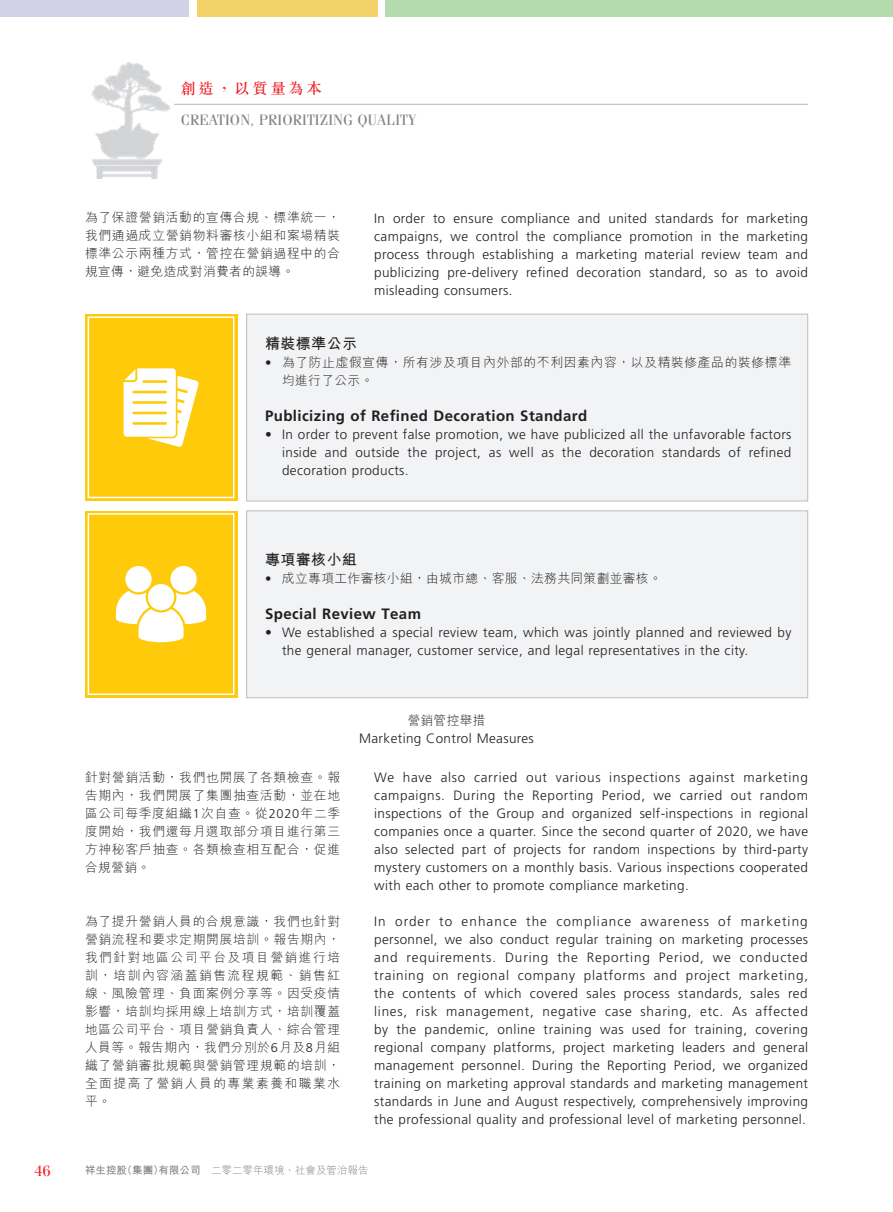
<style>
.page{position:relative;width:893px;height:1212px;background:#fff}
.page>*{position:absolute;margin:0;border:0;box-sizing:border-box;transform-origin:0 0}
.t1{font:700 15px "Frutiger LT Std";letter-spacing:.03em;color:#231f20}
.t2{font:15px "Fenice Std";letter-spacing:.01em;color:#808285}
.t3{font:700 15px "M Hei HK";letter-spacing:.03em;color:#231f20}
.t4{font:500 15px "M Sung HK";letter-spacing:.2em;color:#ee1d23}
.t5{font:15px "Fenice Std";color:#ee1d23}
.t6{font:300 13.5px/18px "Frutiger LT Std";letter-spacing:.03em;color:#231f20;text-align:justify}
.t7{font:300 12.75px/18px "M Hei HK";letter-spacing:.055em;color:#231f20;text-align:justify}
.t8{font:300 12.75px "M Hei HK";letter-spacing:.03em;color:#231f20}
.t9{font:300 10.5px "M Hei HK";color:#808285}
.s1{font-family:"Frutiger LT Std"}
.s2{font-weight:700}
</style>
<div class="page">
<hr style="left:174px;top:104px;width:634px;height:1px;background:#bcbdc0">
<img style="left:91px;top:62px;width:99px;height:117px">
<div style="left:0;top:0;width:189px;height:17px;background:#d3d1e8"></div>
<div style="left:197px;top:0;width:180px;height:17px;background:#f3d269"></div>
<div style="left:386px;top:0;width:507px;height:17px;background:#b4dbae"></div>
<div style="left:246px;top:314px;width:562px;height:187px;background:#f2f3f4;border:1px solid #bcbdc0"></div>
<div style="left:85px;top:314px;width:152px;height:187px;background:#feca0a"></div>
<div style="left:88px;top:316px;width:146px;height:182px;border:2px solid #fff"></div>
<svg style="left:124px;top:368px;width:75px;height:79px"></svg>
<div style="left:246px;top:511px;width:562px;height:187px;background:#f2f3f4;border:1px solid #bcbdc0"></div>
<div style="left:85px;top:511px;width:152px;height:186px;background:#feca0a"></div>
<div style="left:88px;top:513px;width:146px;height:182px;border:2px solid #fff"></div>
<div style="left:125px;top:566px;width:27px;height:26px;background:#fff;border-radius:50%"></div>
<div style="left:170px;top:566px;width:27px;height:26px;background:#fff;border-radius:50%"></div>
<div style="left:148px;top:584px;width:26px;height:26px;background:#fff;border-radius:50%"></div>
<svg style="left:116px;top:591px;width:90px;height:51px"></svg>
<p class="t4" style="left:181px;top:78px;width:142px">創造，以質量為本</p>
<p class="t2" style="left:181px;top:111px;width:237px">CREATION, PRIORITIZING QUALITY</p>
<p class="t7" style="left:85px;top:208px;width:257px">為了保證營銷活動的宣傳合規、標準統一，我們通過成立營銷物料審核小組和案場精裝標準公示兩種方式，管控在營銷過程中的合規宣傳，避免造成對消費者的誤導。</p>
<p class="t6" style="left:374px;top:209px;width:435px">In order to ensure compliance and united standards for marketing campaigns, we control the compliance promotion in the marketing process through establishing a marketing material review team and publicizing pre-delivery refined decoration standard, so as to avoid misleading consumers.</p>
<p class="t3" style="left:265px;top:333px;width:94px">精裝標準公示</p>
<p class="t7" style="left:282px;top:353px;width:511px;text-indent:-17px"><span class="s1">•</span> 為了防止虛假宣傳，所有涉及項目內外部的不利因素內容，以及精裝修產品的裝修標準均進行了公示。</p>
<p class="t1" style="left:265px;top:407px;width:324px">Publicizing of Refined Decoration Standard</p>
<p class="t6" style="left:282px;top:426px;width:511px;text-indent:-17px">• In order to prevent false promotion, we have publicized all the unfavorable factors inside and outside the project, as well as the decoration standards of refined decoration products.</p>
<p class="t3" style="left:265px;top:549px;width:94px">專項審核小組</p>
<p class="t8" style="left:265px;top:572px;width:398px"><span class="s1">•</span> 成立專項工作審核小組，由城市總、客服、法務共同策劃並審核。</p>
<p class="t1" style="left:265px;top:605px;width:157px">Special Review Team</p>
<p class="t6" style="left:282px;top:624px;width:511px;text-indent:-17px">• We established a special review team, which was jointly planned and reviewed by the general manager, customer service, and legal representatives in the city.</p>
<p class="t7" style="left:85px;top:768px;width:257px">針對營銷活動，我們也開展了各類檢查。報告期內，我們開展了集團抽查活動，並在地區公司每季度組織<span class="s1">1</span>次自查。從<span class="s1">2020</span>年二季度開始，我們還每月選取部分項目進行第三方神秘客戶抽查。各類檢查相互配合，促進合規營銷。</p>
<p class="t7" style="left:85px;top:912px;width:257px">為了提升營銷人員的合規意識，我們也針對營銷流程和要求定期開展培訓。報告期內，我們針對地區公司平台及項目營銷進行培訓，培訓內容涵蓋銷售流程規範、銷售紅線、風險管理、負面案例分享等。因受疫情影響，培訓均採用線上培訓方式，培訓覆蓋地區公司平台、項目營銷負責人、綜合管理人員等。報告期內，我們分別於<span class="s1">6</span>月及<span class="s1">8</span>月組織了營銷審批規範與營銷管理規範的培訓，全面提高了營銷人員的專業素養和職業水平。</p>
<p class="t7" style="left:407px;top:711px;width:80px">營銷管控舉措</p>
<p class="t6" style="left:359px;top:729px;width:176px">Marketing Control Measures</p>
<p class="t6" style="left:374px;top:769px;width:435px">We have also carried out various inspections against marketing campaigns. During the Reporting Period, we carried out random inspections of the Group and organized self-inspections in regional companies once a quarter. Since the second quarter of 2020, we have also selected part of projects for random inspections by third-party mystery customers on a monthly basis. Various inspections cooperated with each other to promote compliance marketing.</p>
<p class="t6" style="left:374px;top:913px;width:435px">In order to enhance the compliance awareness of marketing personnel, we also conduct regular training on marketing processes and requirements. During the Reporting Period, we conducted training on regional company platforms and project marketing, the contents of which covered sales process standards, sales red lines, risk management, negative case sharing, etc. As affected by the pandemic, online training was used for training, covering regional company platforms, project marketing leaders and general management personnel. During the Reporting Period, we organized training on marketing approval standards and marketing management standards in June and August respectively, comprehensively improving the professional quality and professional level of marketing personnel.</p>
<p class="t5" style="left:34px;top:1161px;width:18px">46</p>
<p class="t9" style="left:85px;top:1165px;width:285px"><span class="s2">祥生控股（集團）有限公司</span> 二零二零年環境、社會及管治報告</p>
</div>
